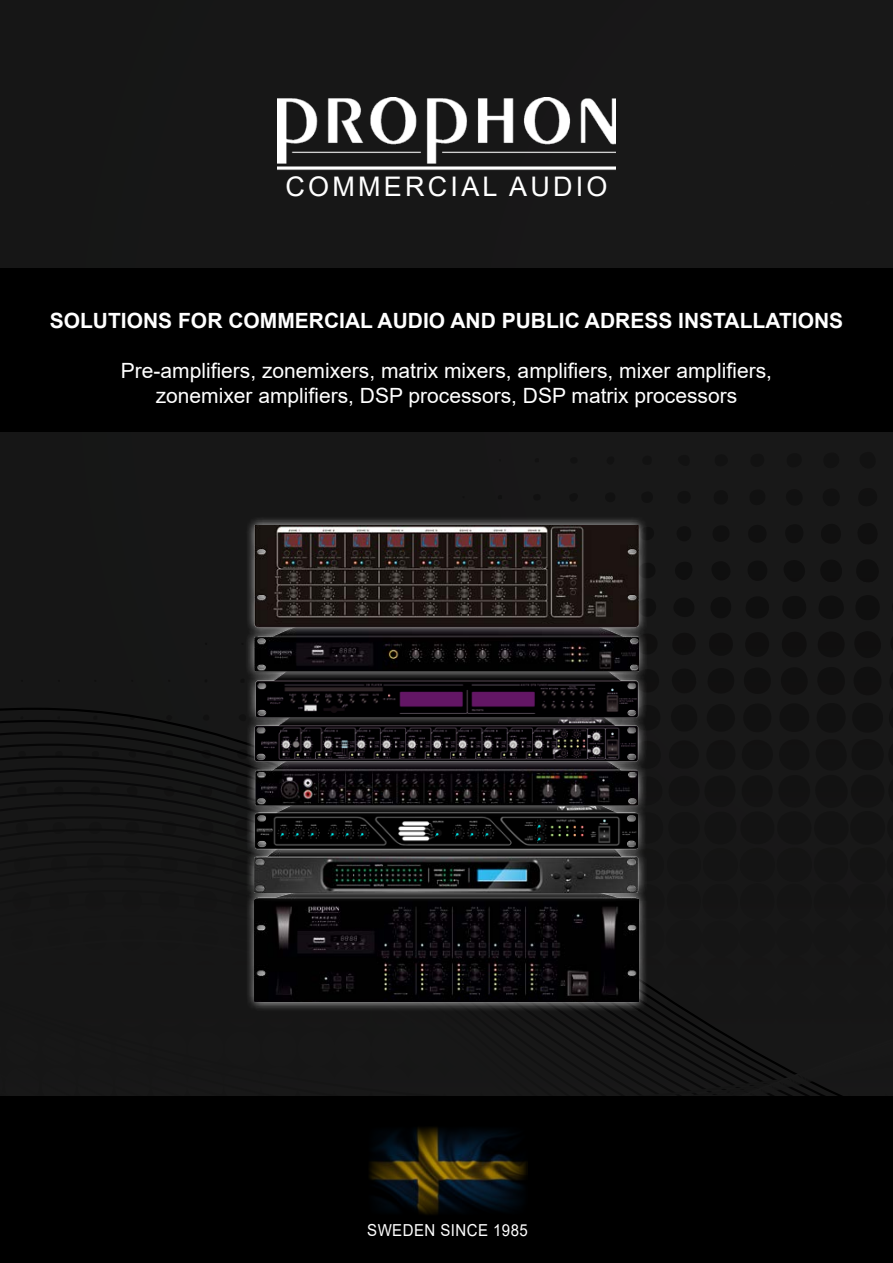
<style>
.page{position:relative;width:893px;height:1263px;background:#fff}
.page>*{position:absolute;margin:0;border:0;box-sizing:border-box;transform-origin:0 0}
.t1{font:27px "Arial";letter-spacing:.12em;color:#fff}
.t2{font:21px/25.2px "Arial";color:#fff;text-align:center}
.t3{font:700 21px "Arial";color:#fff}
.t4{font:16.5px "Arial";letter-spacing:.03em;color:#fff;scale:.91 1}
</style>
<div class="page">
<div style="left:0;top:0;width:893px;height:1199px;background:#171717"></div>
<svg style="left:560px;top:985px;width:282px;height:111px"></svg>
<div style="left:0;top:1096px;width:893px;height:167px;background:#000"></div>
<div style="left:0;top:268px;width:893px;height:164px;background:#000"></div>
<div style="left:245px;top:875px;width:403px;height:136px;background:#fff;opacity:.75"></div>
<img style="left:255px;top:902px;width:383px;height:100px">
<div style="left:245px;top:833px;width:403px;height:69px;background:#fff;opacity:.75"></div>
<img style="left:255px;top:858px;width:383px;height:34px">
<div style="left:245px;top:791px;width:403px;height:67px;background:#fff;opacity:.75"></div>
<img style="left:255px;top:815px;width:383px;height:35px">
<div style="left:246px;top:746px;width:401px;height:69px;background:#fff;opacity:.75"></div>
<img style="left:255px;top:770px;width:383px;height:40px">
<div style="left:245px;top:705px;width:403px;height:65px;background:#fff;opacity:.75"></div>
<img style="left:255px;top:726px;width:383px;height:37px">
<div style="left:246px;top:656px;width:402px;height:70px;background:#fff;opacity:.75"></div>
<img style="left:255px;top:681px;width:383px;height:39px">
<div style="left:245px;top:607px;width:403px;height:74px;background:#fff;opacity:.75"></div>
<img style="left:255px;top:636px;width:383px;height:38px">
<div style="left:245px;top:515px;width:403px;height:121px;background:#fff;opacity:.75"></div>
<img style="left:255px;top:525px;width:383px;height:106px">
<img style="left:278px;top:98px;width:337px;height:73px">
<img style="left:369px;top:1127px;width:158px;height:87px">
<p class="t1" style="left:285px;top:168px;width:324px">COMMERCIAL AUDIO</p>
<p class="t3" style="left:50px;top:306px;width:795px">SOLUTIONS FOR COMMERCIAL AUDIO AND PUBLIC ADRESS INSTALLATIONS</p>
<p class="t2" style="left:121px;top:358px;width:653px">Pre-amplifiers, zonemixers, matrix mixers, amplifiers, mixer amplifiers, zonemixer amplifiers, DSP processors, DSP matrix processors</p>
<p class="t4" style="left:367px;top:1219px;width:178px">SWEDEN SINCE 1985</p>
</div>
